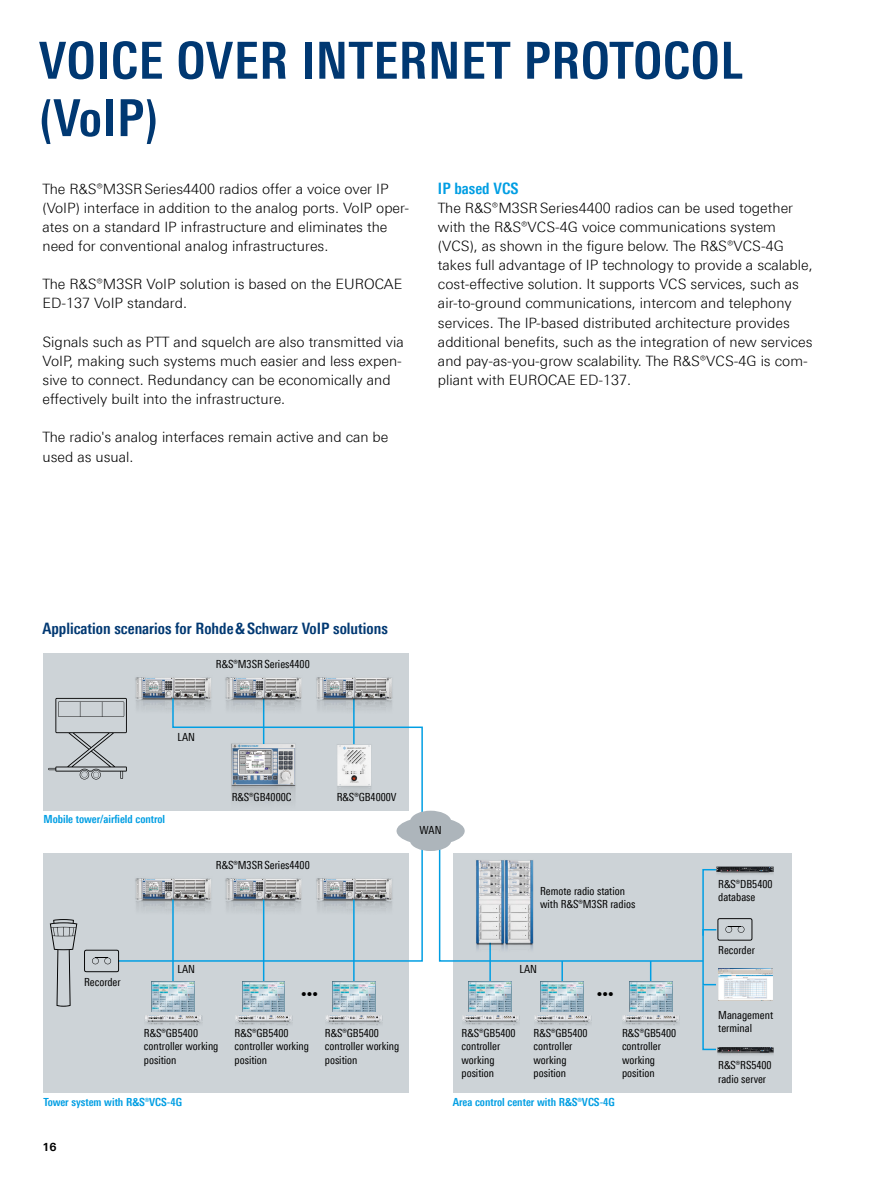
<style>
.page{position:relative;width:893px;height:1191px;background:#fff}
.page>*{position:absolute;margin:0;border:0;box-sizing:border-box;transform-origin:0 0}
.Seiten_Headline_34Pt{font:700 51px/57.4px "Linotype Univers 620 Cn";letter-spacing:.01em;color:#003872}
.Grafik-Tabelle_Übers{font:700 15.75px "Linotype Univers 620 Cn";color:#003872}
.Absatzfett_cyan{font:700 15.75px "Linotype Univers 620 Cn";color:#009ee3}
.Haupttext{font:300 14.25px/19.2px "Linotype Univers 330";color:#000}
.Haupttext_ohne_Absta{font:300 14.25px/19.2px "Linotype Univers 330";color:#000}
.t1{font:11.25px/13.4px "Linotype Univers 420 Cn";color:#000}
.t2{font:700 11.25px "Linotype Univers 620 Cn";color:#009ee3}
.t3{font:700 11.25px "Linotype Univers 630";color:#000}
</style>
<div class="page">
<div style="left:43px;top:653px;width:366px;height:157px;background:#cdd3d7"></div>
<div style="left:43px;top:854px;width:366px;height:239px;background:#cdd3d7"></div>
<div style="left:453px;top:854px;width:338px;height:239px;background:#cdd3d7"></div>
<img style="left:717px;top:1052px;width:56px;height:3px">
<img style="left:717px;top:1047px;width:56px;height:5px">
<img style="left:752px;top:872px;width:21px;height:2px">
<img style="left:752px;top:867px;width:21px;height:5px">
<img style="left:136px;top:677px;width:75px;height:20px">
<img style="left:225px;top:677px;width:77px;height:20px">
<img style="left:227px;top:677px;width:74px;height:20px">
<img style="left:317px;top:677px;width:75px;height:20px">
<svg style="left:48px;top:697px;width:704px;height:354px"></svg>
<img style="left:231px;top:742px;width:65px;height:93px">
<img style="left:232px;top:744px;width:63px;height:41px">
<hr style="left:172px;top:899px;width:2px;height:82px;background:#009ee3">
<hr style="left:263px;top:899px;width:1px;height:82px;background:#009ee3">
<hr style="left:353px;top:899px;width:2px;height:82px;background:#009ee3">
<img style="left:476px;top:859px;width:58px;height:103px">
<img style="left:477px;top:860px;width:27px;height:83px">
<img style="left:506px;top:860px;width:27px;height:83px">
<img style="left:332px;top:981px;width:43px;height:30px">
<img style="left:242px;top:981px;width:43px;height:30px">
<img style="left:152px;top:981px;width:42px;height:30px">
<img style="left:336px;top:744px;width:36px;height:61px">
<img style="left:337px;top:745px;width:34px;height:41px">
<img style="left:718px;top:968px;width:55px;height:32px">
<p class="Seiten_Headline_34Pt" style="left:39px;top:31px;width:706px">VOICE OVER INTERNET PROTOCOL (VoIP)</p>
<p class="Absatzfett_cyan" style="left:438px;top:179px;width:82px">IP based VCS</p>
<p class="Haupttext_ohne_Absta" style="left:438px;top:198px;width:376px">The R&amp;S®M3SRSeries4400 radios can be used together with the R&amp;S®VCS-4G voice communications system (VCS), as shown in the figure below. The R&amp;S®VCS-4G takes full advantage of IP technology to provide a scalable, cost-effective solution. It supports VCS services, such as air-to-ground communications, intercom and telephony services. The IP‑based distributed architecture provides additional benefits, such as the integration of new services and pay-as-you-grow scalability. The R&amp;S®VCS‑4G is com&shy;pliant with EUROCAE ED-137.</p>
<p class="Haupttext" style="left:43px;top:179px;width:368px">The R&amp;S®M3SRSeries4400 radios offer a voice over IP (VoIP) interface in addition to the analog ports. VoIP oper&shy;ates on a standard IP infrastructure and eliminates the need for conventional analog infrastructures.</p>
<p class="Haupttext" style="left:43px;top:274px;width:361px">The R&amp;S®M3SR VoIP solution is based on the EUROCAE<br>ED-137 VoIP standard.</p>
<p class="Haupttext" style="left:43px;top:332px;width:363px">Signals such as PTT and squelch are also transmitted via VoIP, making such systems much easier and less expen&shy;sive to connect. Redundancy can be economically and effectively built into the infrastructure.</p>
<p class="Haupttext" style="left:43px;top:427px;width:347px">The radio's analog interfaces remain active and can be used as usual.</p>
<p class="Grafik-Tabelle_Übers" style="left:43px;top:619px;width:347px">Application scenarios for Rohde&amp;Schwarz VoIP solutions</p>
<p class="t1" style="left:216px;top:657px;width:95px">R&amp;S®M3SRSeries4400</p>
<p class="t1" style="left:177px;top:730px;width:19px">LAN</p>
<p class="t2" style="left:43px;top:812px;width:123px">Mobile tower/airfield control</p>
<p class="t1" style="left:232px;top:790px;width:61px">R&amp;S®GB4000C</p>
<p class="t1" style="left:216px;top:858px;width:95px">R&amp;S®M3SRSeries4400</p>
<p class="t1" style="left:337px;top:790px;width:61px">R&amp;S®GB4000V</p>
<p class="t1" style="left:420px;top:823px;width:23px">WAN</p>
<p class="t1" style="left:84px;top:975px;width:38px">Recorder</p>
<p class="t1" style="left:177px;top:962px;width:19px">LAN</p>
<p class="t1" style="left:301px;top:987px;width:18px">•••</p>
<p class="t1" style="left:540px;top:884px;width:97px">Remote radio station with R&amp;S®M3SR radios</p>
<p class="t1" style="left:520px;top:962px;width:19px">LAN</p>
<p class="t1" style="left:597px;top:987px;width:18px">•••</p>
<p class="t1" style="left:144px;top:1026px;width:76px">R&amp;S®GB5400 controller working position</p>
<p class="t1" style="left:235px;top:1026px;width:76px">R&amp;S®GB5400 controller working position</p>
<p class="t1" style="left:325px;top:1026px;width:76px">R&amp;S®GB5400 controller working position</p>
<p class="t2" style="left:43px;top:1095px;width:140px">Tower system with ¸VCS-4G</p>
<p class="t2" style="left:453px;top:1095px;width:163px">Area control center with ¸VCS-4G</p>
<p class="t1" style="left:462px;top:1026px;width:56px">R&amp;S®GB5400 controller working position</p>
<p class="t1" style="left:534px;top:1026px;width:56px">R&amp;S®GB5400 controller working position</p>
<p class="t1" style="left:622px;top:1026px;width:56px">R&amp;S®GB5400 controller working position</p>
<p class="t3" style="left:43px;top:1139px;width:16px">16</p>
<p class="t1" style="left:718px;top:877px;width:56px">¸DB5400 database</p>
<p class="t1" style="left:718px;top:943px;width:38px">Recorder</p>
<p class="t1" style="left:718px;top:1008px;width:56px">Management terminal</p>
<p class="t1" style="left:718px;top:1058px;width:55px">¸RS5400 radio server</p>
</div>
